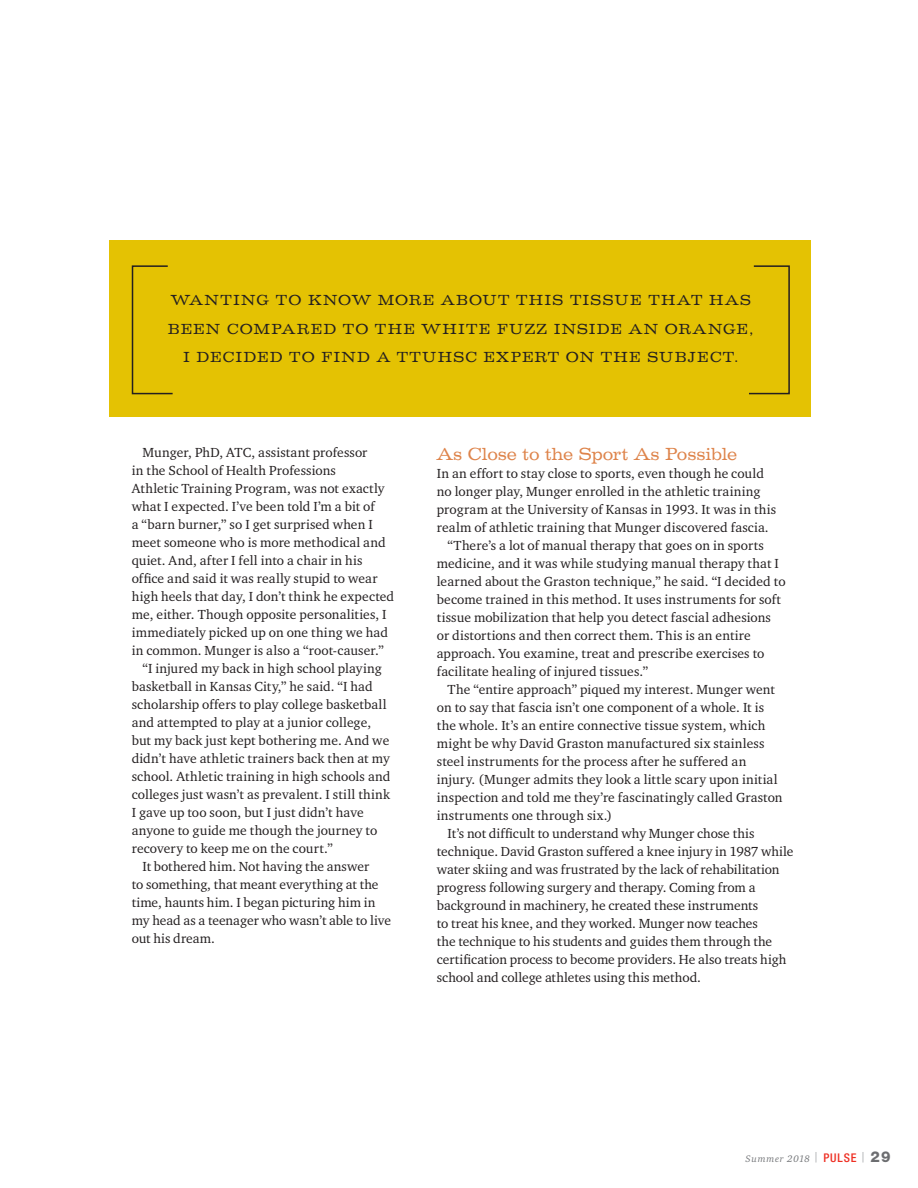
<style>
.page{position:relative;width:918px;height:1188px;background:#fff}
.page>*{position:absolute;margin:0;border:0;box-sizing:border-box;transform-origin:0 0}
.t1{font:18px "Volta T";letter-spacing:-.005em;color:#de844b}
.t2{font:15px/28.7px "Volta T";letter-spacing:.08em;color:#231f20;text-align:center}
.t3{font:13.5px "Charter ITC";letter-spacing:.005em;color:#231f20}
.t4{font:italic 9.75px "Charter ITC";letter-spacing:.075em;color:#76787b}
.s1{font-family:"Helvetica Neue LT Std";font-weight:500;font-style:normal;font-stretch:condensed;font-size:12px;color:#ee2e22}
.s2{font-family:"Helvetica Neue LT Std";font-weight:800;font-style:normal;font-size:15px;color:#6c6d70}
</style>
<div class="page">
<div style="left:109px;top:240px;width:702px;height:176px;background:#e4c203"></div>
<svg style="left:131px;top:265px;width:42px;height:130px"></svg>
<svg style="left:749px;top:265px;width:41px;height:130px"></svg>
<p class="t2" style="left:168px;top:286px;width:587px">WANTING TO KNOW MORE ABOUT THIS TISSUE THAT HAS<br>BEEN COMPARED TO THE WHITE FUZZ INSIDE AN ORANGE,<br>I DECIDED TO FIND A TTUHSC EXPERT ON THE SUBJECT.</p>
<p class="t3" style="left:143px;top:444px;width:226px">Munger, PhD, ATC, assistant professor</p>
<p class="t3" style="left:132px;top:462px;width:206px">in the School of Health Professions</p>
<p class="t3" style="left:132px;top:480px;width:254px">Athletic Training Program, was not exactly</p>
<p class="t3" style="left:132px;top:498px;width:245px">what I expected. I’ve been told I’m a bit of</p>
<p class="t3" style="left:132px;top:516px;width:243px">a “barn burner,” so I get surprised when I</p>
<p class="t3" style="left:132px;top:534px;width:256px">meet someone who is more methodical and</p>
<p class="t3" style="left:132px;top:552px;width:232px">quiet. And, after I fell into a chair in his</p>
<p class="t3" style="left:132px;top:570px;width:247px">office and said it was really stupid to wear</p>
<p class="t3" style="left:132px;top:588px;width:264px">high heels that day, I don’t think he expected</p>
<p class="t3" style="left:132px;top:606px;width:256px">me, either. Though opposite personalities, I</p>
<p class="t3" style="left:132px;top:624px;width:258px">immediately picked up on one thing we had</p>
<p class="t3" style="left:132px;top:642px;width:254px">in common. Munger is also a “root-causer.”</p>
<p class="t3" style="left:143px;top:660px;width:241px">“I injured my back in high school playing</p>
<p class="t3" style="left:132px;top:678px;width:242px">basketball in Kansas City,” he said. “I had</p>
<p class="t3" style="left:132px;top:696px;width:256px">scholarship offers to play college basketball</p>
<p class="t3" style="left:132px;top:714px;width:241px">and attempted to play at a junior college,</p>
<p class="t3" style="left:132px;top:732px;width:259px">but my back just kept bothering me. And we</p>
<p class="t3" style="left:132px;top:750px;width:260px">didn’t have athletic trainers back then at my</p>
<p class="t3" style="left:132px;top:768px;width:260px">school. Athletic training in high schools and</p>
<p class="t3" style="left:132px;top:786px;width:260px">colleges just wasn’t as prevalent. I still think</p>
<p class="t3" style="left:132px;top:804px;width:233px">I gave up too soon, but I just didn’t have</p>
<p class="t3" style="left:132px;top:822px;width:247px">anyone to guide me though the journey to</p>
<p class="t3" style="left:132px;top:840px;width:203px">recovery to keep me on the court.”</p>
<p class="t3" style="left:143px;top:858px;width:228px">It bothered him. Not having the answer</p>
<p class="t3" style="left:132px;top:876px;width:248px">to something, that meant everything at the</p>
<p class="t3" style="left:132px;top:894px;width:245px">time, haunts him. I began picturing him in</p>
<p class="t3" style="left:132px;top:912px;width:261px">my head as a teenager who wasn’t able to live</p>
<p class="t3" style="left:132px;top:930px;width:85px">out his dream.</p>
<h1 class="t1" style="left:437px;top:443px;width:302px">As Close to the Sport As Possible</h1>
<p class="t3" style="left:437px;top:465px;width:329px">In an effort to stay close to sports, even though he could</p>
<p class="t3" style="left:437px;top:483px;width:325px">no longer play, Munger enrolled in the athletic training</p>
<p class="t3" style="left:437px;top:501px;width:341px">program at the University of Kansas in 1993. It was in this</p>
<p class="t3" style="left:437px;top:519px;width:333px">realm of athletic training that Munger discovered fascia.</p>
<p class="t3" style="left:448px;top:537px;width:318px">“There’s a lot of manual therapy that goes on in sports</p>
<p class="t3" style="left:437px;top:555px;width:344px">medicine, and it was while studying manual therapy that I</p>
<p class="t3" style="left:437px;top:573px;width:350px">learned about the Graston technique,” he said. “I decided to</p>
<p class="t3" style="left:437px;top:591px;width:346px">become trained in this method. It uses instruments for soft</p>
<p class="t3" style="left:437px;top:609px;width:336px">tissue mobilization that help you detect fascial adhesions</p>
<p class="t3" style="left:437px;top:627px;width:316px">or distortions and then correct them. This is an entire</p>
<p class="t3" style="left:437px;top:645px;width:329px">approach. You examine, treat and prescribe exercises to</p>
<p class="t3" style="left:437px;top:663px;width:213px">facilitate healing of injured tissues.”</p>
<p class="t3" style="left:448px;top:681px;width:329px">The “entire approach” piqued my interest. Munger went</p>
<p class="t3" style="left:437px;top:699px;width:329px">on to say that fascia isn’t one component of a whole. It is</p>
<p class="t3" style="left:437px;top:717px;width:330px">the whole. It’s an entire connective tissue system, which</p>
<p class="t3" style="left:437px;top:735px;width:329px">might be why David Graston manufactured six stainless</p>
<p class="t3" style="left:437px;top:753px;width:311px">steel instruments for the process after he suffered an</p>
<p class="t3" style="left:437px;top:771px;width:342px">injury. (Munger admits they look a little scary upon initial</p>
<p class="t3" style="left:437px;top:789px;width:347px">inspection and told me they’re fascinatingly called Graston</p>
<p class="t3" style="left:437px;top:807px;width:177px">instruments one through six.)</p>
<p class="t3" style="left:448px;top:825px;width:308px">It’s not difficult to understand why Munger chose this</p>
<p class="t3" style="left:437px;top:843px;width:358px">technique. David Graston suffered a knee injury in 1987 while</p>
<p class="t3" style="left:437px;top:861px;width:344px">water skiing and was frustrated by the lack of rehabilitation</p>
<p class="t3" style="left:437px;top:879px;width:320px">progress following surgery and therapy. Coming from a</p>
<p class="t3" style="left:437px;top:897px;width:323px">background in machinery, he created these instruments</p>
<p class="t3" style="left:437px;top:915px;width:323px">to treat his knee, and they worked. Munger now teaches</p>
<p class="t3" style="left:437px;top:933px;width:337px">the technique to his students and guides them through the</p>
<p class="t3" style="left:437px;top:951px;width:351px">certification process to become providers. He also treats high</p>
<p class="t3" style="left:437px;top:969px;width:266px">school and college athletes using this method.</p>
<p class="t4" style="left:746px;top:1152px;width:146px">Summer 2018 <sup>|</sup> <span class="s1">PULSE</span> <sup>|</sup> <span class="s2">29</span></p>
</div>
